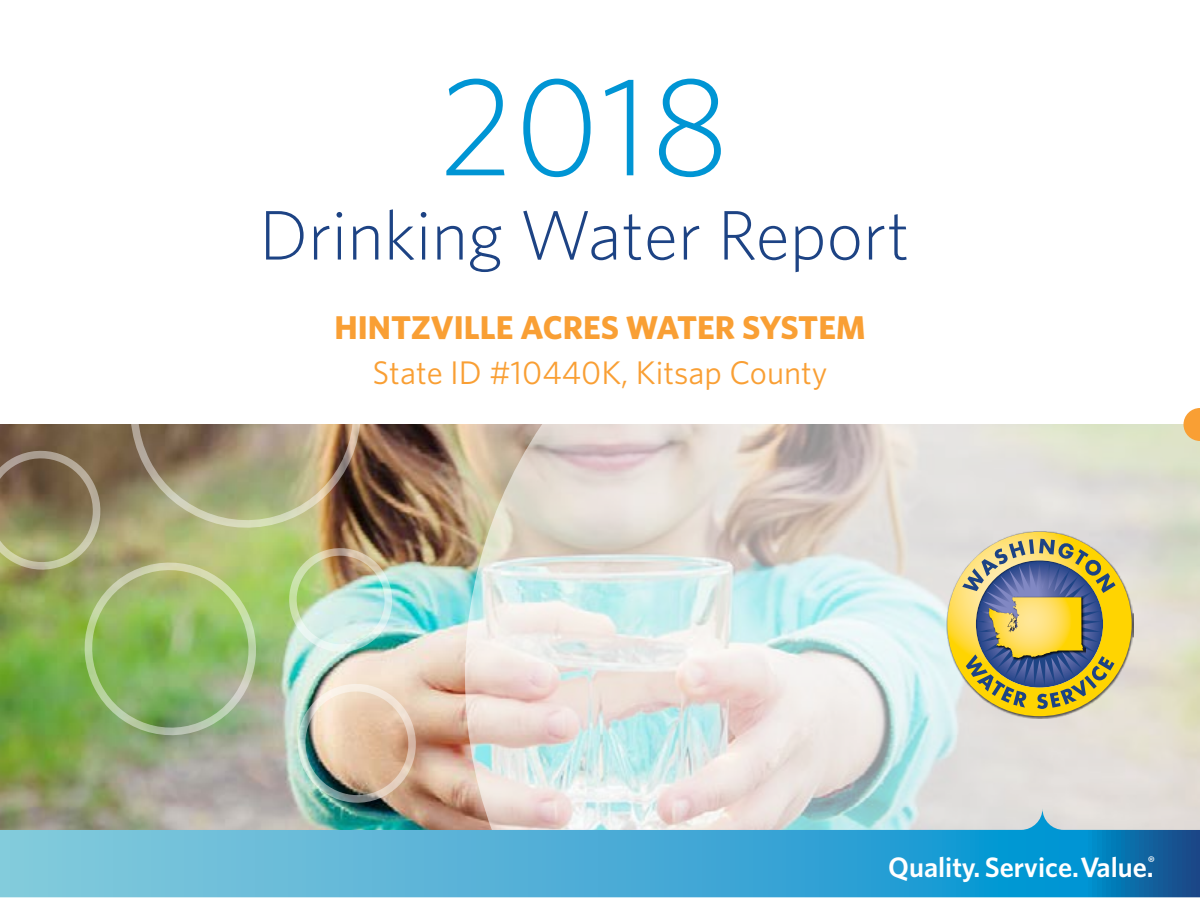
<style>
.page{position:relative;width:1200px;height:900px;background:#fff}
.page>*{position:absolute;margin:0;border:0;box-sizing:border-box;transform-origin:0 0}
.t1{font:300 140.4px "Whitney";color:#0095d4}
.t2{font:300 70.2px "Whitney";color:#1d4384}
.t3{font:700 33px "Whitney";color:#f99f34}
.t4{font:32.7px "Whitney";color:#f99f34}
.t5{font:600 28.2px "Whitney";color:#fff}
</style>
<div class="page">
<img style="left:0;top:424px;width:465px;height:384px">
<svg style="left:465px;top:421px;width:735px;height:477px;background:#ddded9"></svg>
<img style="left:946px;top:531px;width:188px;height:187px">
<svg style="left:947px;top:532px;width:185px;height:184px;background:#b7ad73"></svg>
<svg style="left:0;top:808px;width:1200px;height:89px;background:#62afcc"></svg>
<svg style="left:1184px;top:408px;width:16px;height:33px"></svg>
<h1 class="t1" style="left:439px;top:33px;width:293px">2018</h1>
<h2 class="t2" style="left:259px;top:188px;width:652px">Drinking Water Report</h2>
<p class="t3" style="left:335px;top:305px;width:363px">HINTZVILLE ACRES WATER</p>
<p class="t3" style="left:742px;top:305px;width:125px">SYSTE M</p>
<p class="t4" style="left:372px;top:351px;width:457px">State ID #10440K, Kitsap County</p>
<p class="t5" style="left:888px;top:849px;width:268px">Quality. Service. Value.<sup>®</sup></p>
</div>
